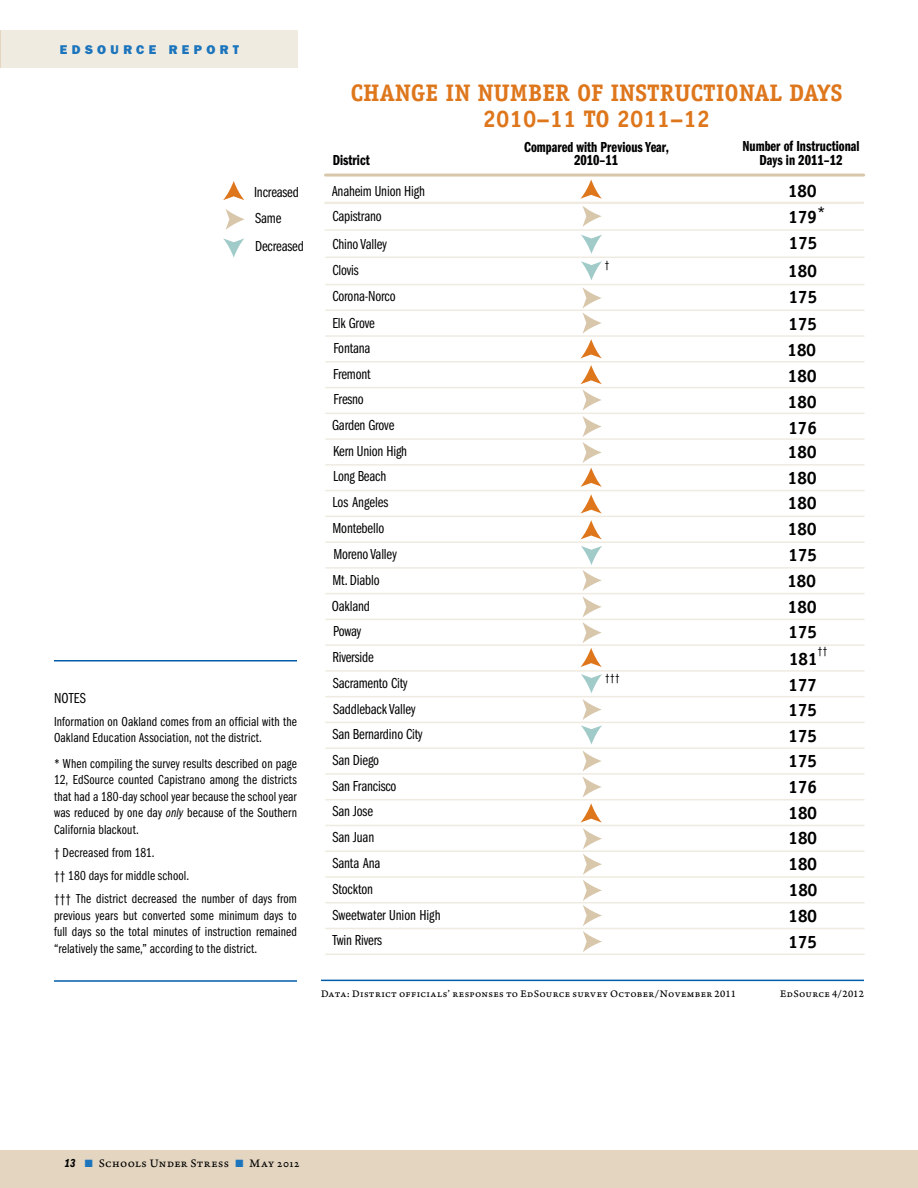
<style>
.page{position:relative;width:918px;height:1188px;background:#fff}
.page>*{position:absolute;margin:0;border:0;box-sizing:border-box;transform-origin:0 0}
.t1{font:700 24px/25.5px "Officina Serif";color:#de761c;text-align:center}
.t2{font:700 18px/25.7px "Officina Serif";letter-spacing:-.025em;color:#000;text-align:justify}
.t3{font:15px/25.8px "Franklin Gothic Book Cmpr";letter-spacing:-.01em;color:#000}
.t4{font:15px/13.5px "Franklin Gothic Demi Cmpr";color:#000;text-align:center}
.t5{font:13.5px/16.5px "Franklin Gothic Book Cmpr";letter-spacing:.01em;color:#000}
.t6{font:800 12.75px "Franklin Gothic";letter-spacing:.34em;color:#1c75bc}
.t7{font:12px "Arno Pro Caption";letter-spacing:.035em;color:#000}
.t8{font:10.5px "Arno Pro Caption";letter-spacing:.03em;color:#000}
.t9{font:10.5px "Officina Serif";color:#000}
.s1{font-family:"Franklin Gothic Book Cmpr Ital"}
.s2{font-family:"Franklin Gothic Demi Cmpr Ital"}
.s3{color:#1c75bc}
</style>
<div class="page">
<div style="left:1px;top:30px;width:297px;height:38px;background:#efebe1"></div>
<div style="left:1px;top:1151px;width:917px;height:37px;background:#e3d5c0"></div>
<hr style="left:321px;top:980px;width:543px;height:1px;background:#005daa">
<svg style="left:580px;top:179px;width:22px;height:20px"></svg>
<svg style="left:580px;top:494px;width:22px;height:20px"></svg>
<svg style="left:581px;top:520px;width:21px;height:19px"></svg>
<svg style="left:581px;top:235px;width:21px;height:19px"></svg>
<svg style="left:581px;top:261px;width:21px;height:19px"></svg>
<svg style="left:581px;top:674px;width:21px;height:19px"></svg>
<svg style="left:582px;top:206px;width:20px;height:21px"></svg>
<svg style="left:580px;top:287px;width:22px;height:71px"></svg>
<svg style="left:580px;top:365px;width:22px;height:122px"></svg>
<svg style="left:580px;top:546px;width:22px;height:121px"></svg>
<svg style="left:580px;top:699px;width:22px;height:253px"></svg>
<svg style="left:223px;top:181px;width:21px;height:19px"></svg>
<svg style="left:223px;top:238px;width:21px;height:20px"></svg>
<svg style="left:226px;top:209px;width:19px;height:21px"></svg>
<hr style="left:326px;top:174px;width:538px;height:3px;background:#d8c7ab">
<hr style="left:325px;top:203px;width:538px;height:1px;background:#efebe1">
<hr style="left:325px;top:202px;width:538px;height:1px;background:#efebe1">
<hr style="left:325px;top:229px;width:538px;height:2px;background:#efebe1">
<hr style="left:326px;top:257px;width:538px;height:1px;background:#efebe1">
<hr style="left:326px;top:284px;width:538px;height:1px;background:#efebe1">
<hr style="left:326px;top:310px;width:538px;height:1px;background:#efebe1">
<hr style="left:326px;top:335px;width:538px;height:2px;background:#efebe1">
<hr style="left:326px;top:361px;width:538px;height:2px;background:#efebe1">
<hr style="left:326px;top:387px;width:538px;height:1px;background:#efebe1">
<hr style="left:326px;top:413px;width:538px;height:1px;background:#efebe1">
<hr style="left:326px;top:438px;width:538px;height:2px;background:#efebe1">
<hr style="left:326px;top:464px;width:538px;height:2px;background:#efebe1">
<hr style="left:326px;top:490px;width:538px;height:1px;background:#efebe1">
<hr style="left:326px;top:516px;width:538px;height:1px;background:#efebe1">
<hr style="left:326px;top:541px;width:538px;height:2px;background:#efebe1">
<hr style="left:326px;top:567px;width:538px;height:2px;background:#efebe1">
<hr style="left:326px;top:593px;width:538px;height:1px;background:#efebe1">
<hr style="left:326px;top:619px;width:538px;height:1px;background:#efebe1">
<hr style="left:326px;top:644px;width:538px;height:2px;background:#efebe1">
<hr style="left:326px;top:670px;width:538px;height:2px;background:#efebe1">
<hr style="left:326px;top:696px;width:538px;height:1px;background:#efebe1">
<hr style="left:326px;top:722px;width:538px;height:1px;background:#efebe1">
<hr style="left:326px;top:747px;width:538px;height:2px;background:#efebe1">
<hr style="left:326px;top:773px;width:538px;height:2px;background:#efebe1">
<hr style="left:326px;top:799px;width:538px;height:1px;background:#efebe1">
<hr style="left:326px;top:825px;width:538px;height:1px;background:#efebe1">
<hr style="left:326px;top:850px;width:538px;height:2px;background:#efebe1">
<hr style="left:326px;top:876px;width:538px;height:2px;background:#efebe1">
<hr style="left:326px;top:902px;width:538px;height:1px;background:#efebe1">
<hr style="left:326px;top:928px;width:538px;height:1px;background:#efebe1">
<hr style="left:326px;top:954px;width:538px;height:1px;background:#efebe1">
<hr style="left:54px;top:660px;width:243px;height:2px;background:#005daa">
<hr style="left:54px;top:980px;width:243px;height:2px;background:#005daa">
<p class="t6" style="left:60px;top:42px;width:181px">EDSOURCE REPORT</p>
<p class="t3" style="left:254px;top:180px;width:46px;line-height:25.3px">Increased<br>Same</p>
<p class="t3" style="left:255px;top:233px;width:50px">Decreased</p>
<p class="t3" style="left:54px;top:685px;width:34px">NOTES</p>
<p class="t5" style="left:54px;top:713px;width:244px">Information on Oakland comes from an official with the<br>Oakland Education Association, not the district.</p>
<p class="t5" style="left:54px;top:755px;width:244px;text-align:justify">* When compiling the survey results described on page 12, EdSource counted Capistrano among the districts that had a 180-day school year because the school year was reduced by one day <span class="s1">only</span> because of the Southern California blackout.</p>
<p class="t5" style="left:54px;top:841px;width:244px;line-height:23.2px">† Decreased from 181.<br>†† 180 days for middle school.<br>††† The district decreased the number of days from</p>
<p class="t5" style="left:54px;top:908px;width:244px;text-align:justify">previous years but converted some minimum days to full days so the total minutes of instruction remained “relatively the same,” according to the district.</p>
<h1 class="t1" style="left:351px;top:80px;width:493px">CHANGE IN NUMBER OF INSTRUCTIONAL DAYS<br>2010–11 TO 2011–12</h1>
<p class="t4" style="left:524px;top:140px;width:146px">Compared with Previous Year,</p>
<p class="t4" style="left:333px;top:154px;width:39px">District</p>
<p class="t4" style="left:574px;top:154px;width:46px">2010–11</p>
<p class="t4" style="left:742px;top:140px;width:119px">Number of Instructional<br>Days in 2011–12</p>
<p class="t3" style="left:332px;top:179px;width:94px;line-height:25.2px">Anaheim Union High<br>Capistrano</p>
<h2 class="t2" style="left:788px;top:178px;width:31px">180</h2>
<h2 class="t2" style="left:788px;top:204px;width:39px">179<sup>*</sup></h2>
<p class="t3" style="left:332px;top:232px;width:56px">Chino Valley</p>
<h2 class="t2" style="left:789px;top:230px;width:31px">175</h2>
<p class="t3" style="left:332px;top:257px;width:28px">Clovis</p>
<h2 class="t2" style="left:788px;top:258px;width:31px">180</h2>
<p class="t3" style="left:332px;top:284px;width:65px">Corona-Norco</p>
<h2 class="t2" style="left:788px;top:283px;width:31px;line-height:27.3px">175<br>175</h2>
<p class="t9" style="left:605px;top:258px;width:7px">†</p>
<p class="t3" style="left:332px;top:310px;width:77px">Elk Grove<br>Fontana<br>Fremont<br>Fresno<br>Garden Grove<br>Kern Union High<br>Long Beach<br>Los Angeles<br>Montebello<br>Moreno Valley<br>Mt. Diablo<br>Oakland</p>
<p class="t3" style="left:332px;top:618px;width:85px">Poway<br>Riverside<br>Sacramento City<br>Saddleback Valley</p>
<h2 class="t2" style="left:787px;top:337px;width:31px">180<br>180<br>180</h2>
<h2 class="t2" style="left:788px;top:439px;width:31px">180<br>180<br>180<br>180</h2>
<h2 class="t2" style="left:787px;top:568px;width:31px">180</h2>
<h2 class="t2" style="left:788px;top:414px;width:31px">176</h2>
<h2 class="t2" style="left:788px;top:542px;width:31px">175</h2>
<h2 class="t2" style="left:788px;top:593px;width:31px">180</h2>
<h2 class="t2" style="left:789px;top:645px;width:31px">181</h2>
<h2 class="t2" style="left:788px;top:619px;width:31px">175</h2>
<p class="t9" style="left:817px;top:644px;width:12px">††</p>
<p class="t9" style="left:605px;top:671px;width:17px">†††</p>
<h2 class="t2" style="left:788px;top:672px;width:31px">177</h2>
<h2 class="t2" style="left:788px;top:696px;width:31px;line-height:26.5px">175<br>175</h2>
<h2 class="t2" style="left:788px;top:748px;width:31px">175</h2>
<p class="t3" style="left:332px;top:722px;width:110px">San Bernardino City<br>San Diego<br>San Francisco<br>San Jose<br>San Juan<br>Santa Ana<br>Stockton<br>Sweetwater Union High<br>Twin Rivers</p>
<h2 class="t2" style="left:788px;top:774px;width:31px">176</h2>
<h2 class="t2" style="left:788px;top:825px;width:31px">180</h2>
<h2 class="t2" style="left:788px;top:800px;width:31px">180</h2>
<h2 class="t2" style="left:788px;top:851px;width:31px;line-height:26.1px">180<br>180<br>180</h2>
<h2 class="t2" style="left:788px;top:929px;width:31px">175</h2>
<p class="t8" style="left:321px;top:988px;width:416px">Data: District officials’ responses to EdSource survey October/November 2011</p>
<p class="t8" style="left:780px;top:988px;width:85px">EdSource 4/2012</p>
<p class="t7" style="left:65px;top:1157px;width:236px"><span class="s2">13</span> <span class="s3">■</span> Schools Under Stress <span class="s3">■</span> May 2012</p>
<p class="t8" style="left:65px;top:1158px;width:249px"><span class="s2">13</span> <span class="s3">■</span> Passing When It Counts <span class="s3">■</span> February 2012</p>
</div>
